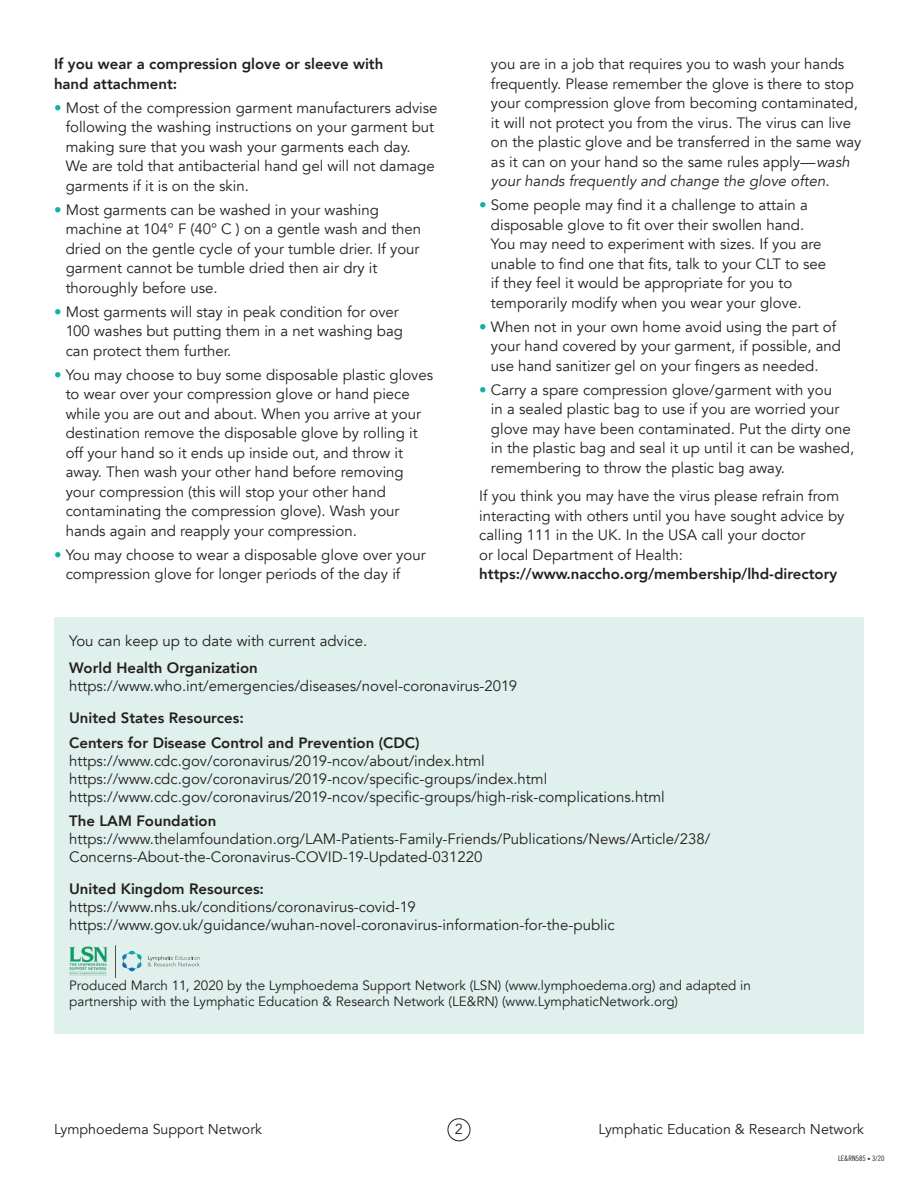
<style>
.page{position:relative;width:918px;height:1188px;background:#fff}
.page>*{position:absolute;margin:0;border:0;box-sizing:border-box;transform-origin:0 0}
.t1{font:15px/19.5px "Avenir";color:#231f20}
.t2{font:800 15px/19.5px "Avenir";color:#231f20}
.t3{font:14.4px "Avenir";color:#231f20}
.t4{font:14.25px "Avenir";color:#231f20}
.t5{font:13.5px/16.5px "Avenir";color:#231f20}
.t6{font:7.5px "Trade Gothic LT Std Cn 18";color:#231f20}
.s1{color:#0fb2a2}
.s2{font-style:italic}
.s3{font-size:6px}
</style>
<div class="page">
<div style="left:448px;top:1118px;width:22px;height:23px;border:1px solid #231f20;border-radius:50%"></div>
<div style="left:54px;top:617px;width:810px;height:417px;background:#dff0ed"></div>
<img style="left:69px;top:947px;width:39px;height:28px">
<svg style="left:122px;top:951px;width:20px;height:20px"></svg>
<svg style="left:148px;top:956px;width:52px;height:10px"></svg>
<hr style="left:115px;top:945px;width:1px;height:33px;background:#534e4b">
<p class="t2" style="left:54px;top:54px;width:331px">If you wear a compression glove or sleeve with hand attachment:</p>
<p class="t1" style="left:66px;top:98px;width:373px;text-indent:-12px"><span class="s1">•</span> Most of the compression garment manufacturers advise following the washing instructions on your garment but making sure that you wash your garments each day.<br>We are told that antibacterial hand gel will not damage garments if it is on the skin.</p>
<p class="t1" style="left:66px;top:200px;width:357px;text-indent:-12px"><span class="s1">•</span> Most garments can be washed in your washing machine at 104° F (40° C ) on a gentle wash and then dried on the gentle cycle of your tumble drier. If your garment cannot be tumble dried then air dry it thoroughly before use.</p>
<p class="t1" style="left:66px;top:302px;width:339px;text-indent:-12px"><span class="s1">•</span> Most garments will stay in peak condition for over<br>100 washes but putting them in a net washing bag can protect them further.</p>
<p class="t1" style="left:66px;top:365px;width:369px;text-indent:-12px"><span class="s1">•</span> You may choose to buy some disposable plastic gloves to wear over your compression glove or hand piece while you are out and about. When you arrive at your destination remove the disposable glove by rolling it off your hand so it ends up inside out, and throw it away. Then wash your other hand before removing your compression (this will stop your other hand contaminating the compression glove). Wash your hands again and reapply your compression.</p>
<p class="t1" style="left:66px;top:545px;width:362px;text-indent:-12px"><span class="s1">•</span> You may choose to wear a disposable glove over your compression glove for longer periods of the day if</p>
<p class="t1" style="left:491px;top:54px;width:372px">you are in a job that requires you to wash your hands frequently. Please remember the glove is there to stop your compression glove from becoming contaminated, it will not protect you from the virus. The virus can live on the plastic glove and be transferred in the same way as it can on your hand so the same rules apply—<span class="s2">wash your hands frequently and change the glove often</span>.</p>
<p class="t1" style="left:491px;top:195px;width:337px;text-indent:-12px"><span class="s1">•</span> Some people may find it a challenge to attain a disposable glove to fit over their swollen hand.<br>You may need to experiment with sizes. If you are unable to find one that fits, talk to your CLT to see if they feel it would be appropriate for you to temporarily modify when you wear your glove.</p>
<p class="t1" style="left:491px;top:317px;width:352px;text-indent:-12px"><span class="s1">•</span> When not in your own home avoid using the part of your hand covered by your garment, if possible, and use hand sanitizer gel on your fingers as needed.</p>
<p class="t1" style="left:491px;top:380px;width:365px;text-indent:-12px"><span class="s1">•</span> Carry a spare compression glove/garment with you<br>in a sealed plastic bag to use if you are worried your glove may have been contaminated. Put the dirty one in the plastic bag and seal it up until it can be washed, remembering to throw the plastic bag away.</p>
<p class="t1" style="left:479px;top:486px;width:367px">If you think you may have the virus please refrain from interacting with others until you have sought advice by calling 111 in the UK. In the USA call your doctor<br>or local Department of Health:</p>
<p class="t2" style="left:479px;top:564px;width:360px">https://www.naccho.org/membership/lhd-directory</p>
<p class="t1" style="left:69px;top:632px;width:300px">You can keep up to date with current advice.</p>
<p class="t2" style="left:69px;top:658px;width:190px">World Health Organization</p>
<p class="t1" style="left:69px;top:677px;width:450px">https://www.who.int/emergencies/diseases/novel-coronavirus-2019</p>
<p class="t2" style="left:69px;top:708px;width:176px">United States Resources:</p>
<p class="t2" style="left:69px;top:733px;width:352px">Centers for Disease Control and Prevention (CDC)</p>
<p class="t1" style="left:69px;top:751px;width:417px">https://www.cdc.gov/coronavirus/2019-ncov/about/index.html</p>
<p class="t1" style="left:69px;top:769px;width:480px">https://www.cdc.gov/coronavirus/2019-ncov/specific-groups/index.html</p>
<p class="t1" style="left:69px;top:787px;width:597px">https://www.cdc.gov/coronavirus/2019-ncov/specific-groups/high-risk-complications.html</p>
<p class="t2" style="left:69px;top:812px;width:149px">The LAM Foundation</p>
<p class="t1" style="left:69px;top:831px;width:643px;line-height:18px">https://www.thelamfoundation.org/LAM-Patients-Family-Friends/Publications/News/Article/238/<br>Concerns-About-the-Coronavirus-COVID-19-Updated-031220</p>
<p class="t2" style="left:69px;top:879px;width:196px">United Kingdom Resources:</p>
<p class="t1" style="left:69px;top:897px;width:348px">https://www.nhs.uk/conditions/coronavirus-covid-19</p>
<p class="t1" style="left:69px;top:915px;width:547px">https://www.gov.uk/guidance/wuhan-novel-coronavirus-information-for-the-public</p>
<p class="t5" style="left:69px;top:977px;width:683px">Produced March 11, 2020 by the Lymphoedema Support Network (LSN) (www.lymphoedema.org) and adapted in partnership with the Lymphatic Education &amp; Research Network (LE&amp;RN) (www.LymphaticNetwork.org)</p>
<p class="t4" style="left:54px;top:1121px;width:209px">Lymphoedema Support Network</p>
<p class="t3" style="left:455px;top:1120px;width:10px">2</p>
<p class="t4" style="left:598px;top:1121px;width:267px">Lymphatic Education &amp; Research Network</p>
<p class="t6" style="left:838px;top:1154px;width:48px">LE&amp;RN585 <span class="s3">•</span> 3/20</p>
</div>
